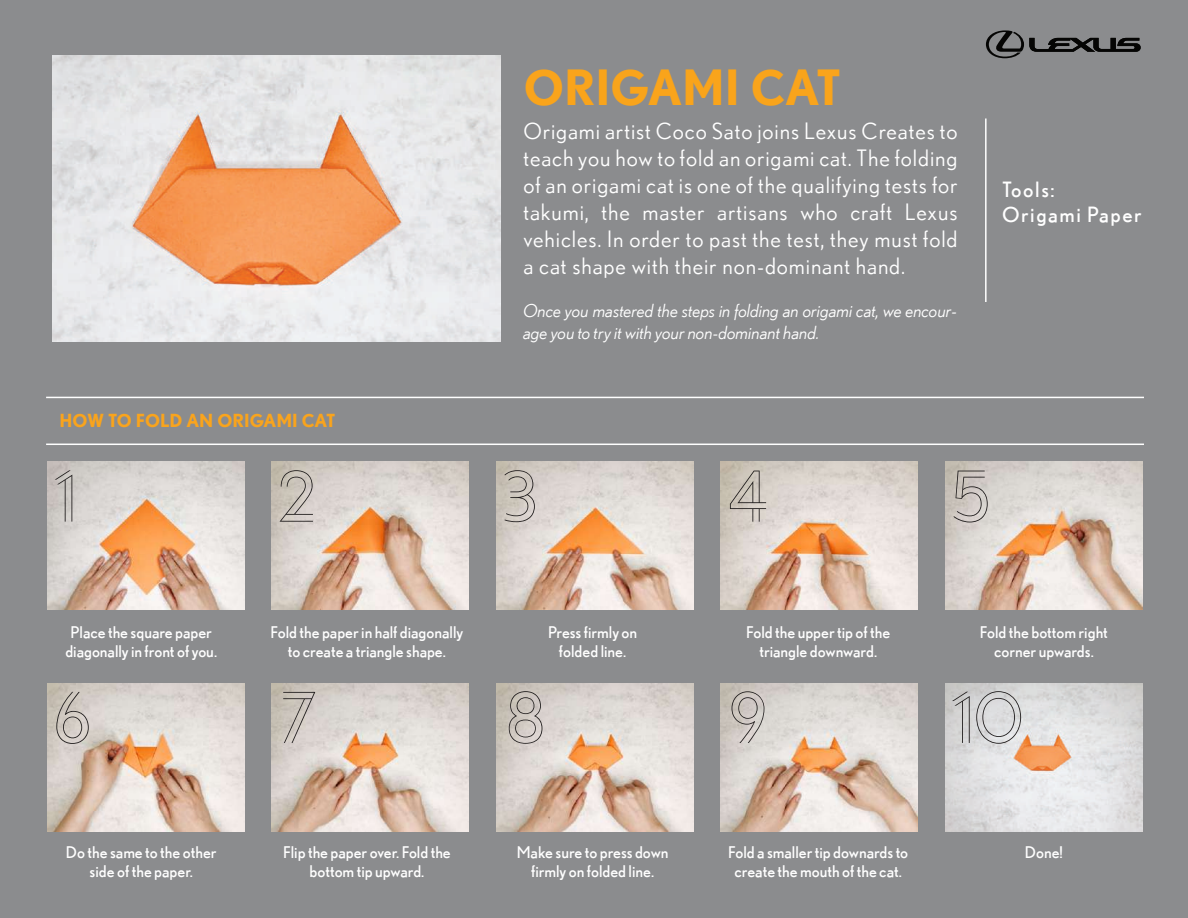
<style>
.page{position:relative;width:1188px;height:918px;background:#8b8c8e}
.page>*{position:absolute;margin:0;border:0;box-sizing:border-box;transform-origin:0 0}
.t1{font:73.05px "Lexus Visionary Display";color:#211e1e}
.t2{font:700 48.45px "Nobel";color:#f9a41b}
.t3{font:22.5px/27px "Nobel";letter-spacing:.04em;color:#fff;text-align:justify}
.t4{font:21px/25.5px "Nobel";letter-spacing:.075em;color:#fff}
.t5{font:italic 18px/21.6px "Nobel";color:#fff}
.t6{font:700 18px "Nobel";color:#f9a41d}
.t7{font:16.05px/19.2px "Nobel";color:#fff;text-align:center}
</style>
<div class="page">
<img style="left:47px;top:462px;width:197px;height:147px">
<img style="left:272px;top:462px;width:197px;height:147px">
<img style="left:496px;top:462px;width:197px;height:147px">
<img style="left:721px;top:462px;width:197px;height:147px">
<img style="left:945px;top:462px;width:198px;height:147px">
<img style="left:47px;top:684px;width:197px;height:147px">
<img style="left:272px;top:684px;width:197px;height:147px">
<img style="left:496px;top:684px;width:197px;height:147px">
<img style="left:721px;top:684px;width:197px;height:147px">
<img style="left:945px;top:684px;width:197px;height:147px">
<img style="left:52px;top:55px;width:449px;height:286px">
<hr style="left:46px;top:397px;width:1098px;height:1px;background:#fff">
<hr style="left:46px;top:444px;width:1098px;height:1px;background:#fff">
<hr style="left:985px;top:118px;width:2px;height:184px;background:#fff">
<svg style="left:986px;top:30px;width:155px;height:28px"></svg>
<h2 class="t2" style="left:524px;top:58px;width:319px">ORIGAMI CAT</h2>
<p class="t3" style="left:523px;top:117px;width:436px">Origami artist Coco Sato joins Lexus Creates to teach you how to fold an origami cat. The folding of an origami cat is one of the qualifying tests for takumi, the master artisans who craft Lexus vehicles. In order to past the test, they must fold a cat shape with their non-dominant hand.</p>
<p class="t5" style="left:523px;top:300px;width:436px">Once you mastered the steps in folding an origami cat, we encour&shy;age you to try it with your non-dominant hand.</p>
<h3 class="t4" style="left:1002px;top:176px;width:141px">Tools:<br>Origami Paper</h3>
<p class="t6" style="left:60px;top:410px;width:277px">HOW TO FOLD AN ORIGAMI CAT</p>
<h1 class="t1" style="left:52px;top:454px;width:25px">1</h1>
<h1 class="t1" style="left:276px;top:454px;width:43px">2</h1>
<h1 class="t1" style="left:501px;top:454px;width:39px">3</h1>
<h1 class="t1" style="left:725px;top:454px;width:47px">4</h1>
<h1 class="t1" style="left:950px;top:454px;width:43px">5</h1>
<p class="t7" style="left:65px;top:623px;width:153px">Place the square paper diagonally in front of you.</p>
<p class="t7" style="left:271px;top:623px;width:194px">Fold the paper in half diagonally to create a triangle shape.</p>
<p class="t7" style="left:548px;top:623px;width:91px">Press firmly on folded line.</p>
<p class="t7" style="left:746px;top:623px;width:146px">Fold the upper tip of the triangle downward.</p>
<p class="t7" style="left:980px;top:623px;width:129px">Fold the bottom right corner upwards.</p>
<h1 class="t1" style="left:55px;top:675px;width:38px">6</h1>
<h1 class="t1" style="left:279px;top:675px;width:41px">7</h1>
<h1 class="t1" style="left:506px;top:675px;width:41px">8</h1>
<h1 class="t1" style="left:729px;top:675px;width:40px">9</h1>
<h1 class="t1" style="left:949px;top:675px;width:78px">10</h1>
<p class="t7" style="left:66px;top:842px;width:152px">Do the same to the other</p>
<p class="t7" style="left:1025px;top:842px;width:40px">Done!</p>
<p class="t7" style="left:90px;top:861px;width:105px">side of the paper.</p>
<p class="t7" style="left:283px;top:842px;width:169px">Flip the paper over. Fold the bottom tip upward.</p>
<p class="t7" style="left:517px;top:842px;width:153px">Make sure to press down firmly on folded line.</p>
<p class="t7" style="left:728px;top:842px;width:182px">Fold a smaller tip downards to create the mouth of the cat.</p>
</div>
